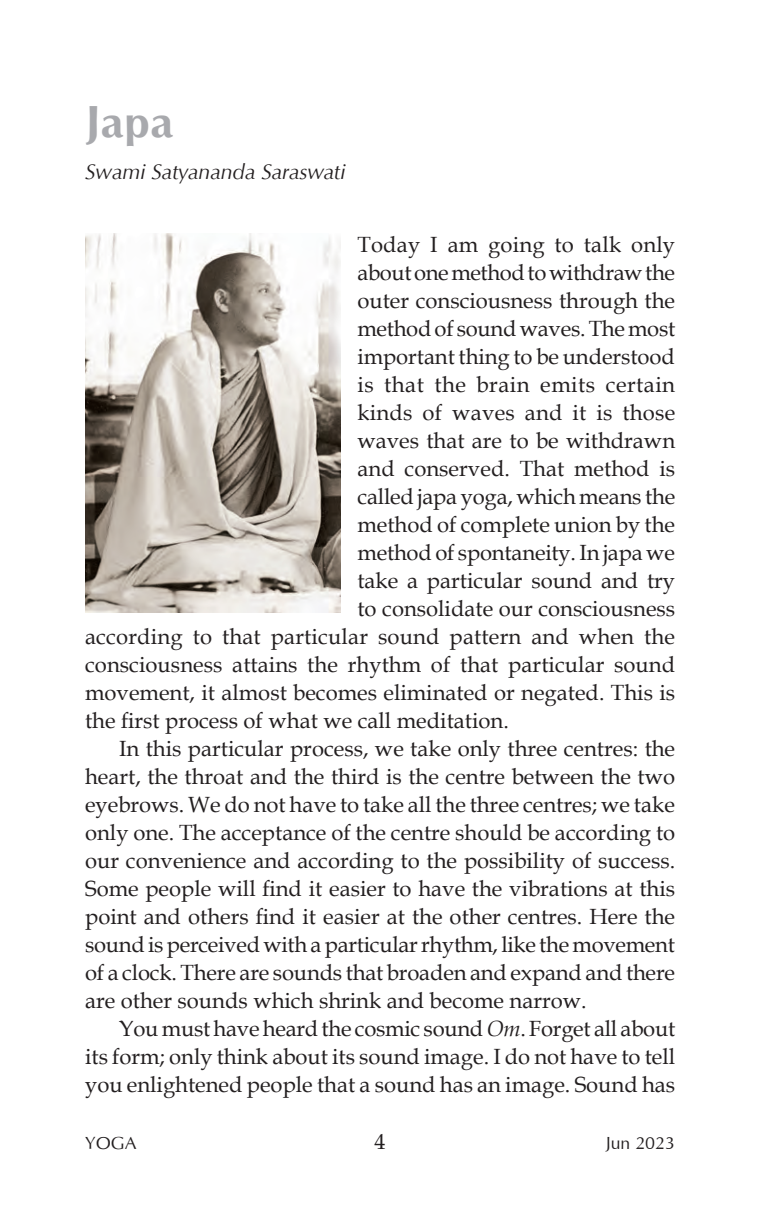
<style>
.page{position:relative;width:783px;height:1225px;background:#fff}
.page>*{position:absolute;margin:0;border:0;box-sizing:border-box;transform-origin:0 0}
.article_head{font:700 46px "Optimum";color:#a8a9ad}
.article_text{font:22px/28px "Book Antiqua";color:#231f20;text-align:justify}
.article_text-2{font:22px "Book Antiqua";letter-spacing:.02em;color:#231f20}
.article_author{font:italic 22px "Optimum";color:#231f20}
.t1{font:18px "Optimum";color:#231f20}
.s1{font-style:italic}
</style>
<div class="page">
<img style="left:85px;top:233px;width:255px;height:379px">
<p class="article_head" style="left:85px;top:95px;width:90px">Japa</p>
<p class="article_author" style="left:85px;top:159px;width:262px">Swami Satyananda Saraswati</p>
<p class="article_text" style="left:357px;top:230px;width:319px">Today I am going to talk only</p>
<p class="article_text" style="left:357px;top:258px;width:319px">about one method to withdraw the</p>
<p class="article_text" style="left:357px;top:286px;width:319px">outer consciousness through the</p>
<p class="article_text" style="left:357px;top:314px;width:319px">method of sound waves. The most</p>
<p class="article_text" style="left:357px;top:342px;width:319px">important thing to be understood</p>
<p class="article_text-2" style="left:357px;top:369px;width:319px">is that the brain emits certain</p>
<p class="article_text" style="left:357px;top:398px;width:319px">kinds of waves and it is those</p>
<p class="article_text" style="left:357px;top:426px;width:319px">waves that are to be withdrawn</p>
<p class="article_text" style="left:357px;top:454px;width:319px">and conserved. That method is</p>
<p class="article_text" style="left:357px;top:482px;width:319px">called japa yoga, which means the</p>
<p class="article_text" style="left:357px;top:510px;width:319px">method of complete union by the</p>
<p class="article_text" style="left:357px;top:538px;width:319px">method of spontaneity. In japa we</p>
<p class="article_text" style="left:357px;top:566px;width:319px">take a particular sound and try</p>
<p class="article_text" style="left:357px;top:594px;width:319px">to consolidate our consciousness</p>
<p class="article_text" style="left:85px;top:622px;width:591px">according to that particular sound pattern and when the</p>
<p class="article_text" style="left:85px;top:650px;width:591px">consciousness attains the rhythm of that particular sound</p>
<p class="article_text" style="left:85px;top:678px;width:591px">movement, it almost becomes eliminated or negated. This is</p>
<p class="article_text" style="left:85px;top:706px;width:425px">the first process of what we call meditation.</p>
<p class="article_text" style="left:85px;top:734px;width:591px;text-indent:34px">In this particular process, we take only three centres: the heart, the throat and the third is the centre between the two eyebrows. We do not have to take all the three centres; we take only one. The acceptance of the centre should be according to our convenience and according to the possibility of success.<br>Some people will find it easier to have the vibrations at this point and others find it easier at the other centres. Here the sound is perceived with a particular rhythm, like the movement of a clock. There are sounds that broaden and expand and there are other sounds which shrink and become narrow.</p>
<p class="article_text" style="left:85px;top:1014px;width:591px;text-indent:34px">You must have heard the cosmic sound <span class="s1">Om</span>. Forget all about its form; only think about its sound image. I do not have to tell you enlightened people that a sound has an image. Sound has</p>
<p class="t1" style="left:85px;top:1131px;width:53px">YOGA</p>
<p class="article_text" style="left:374px;top:1126px;width:12px">4</p>
<p class="t1" style="left:605px;top:1131px;width:71px">Jun 2023</p>
</div>
